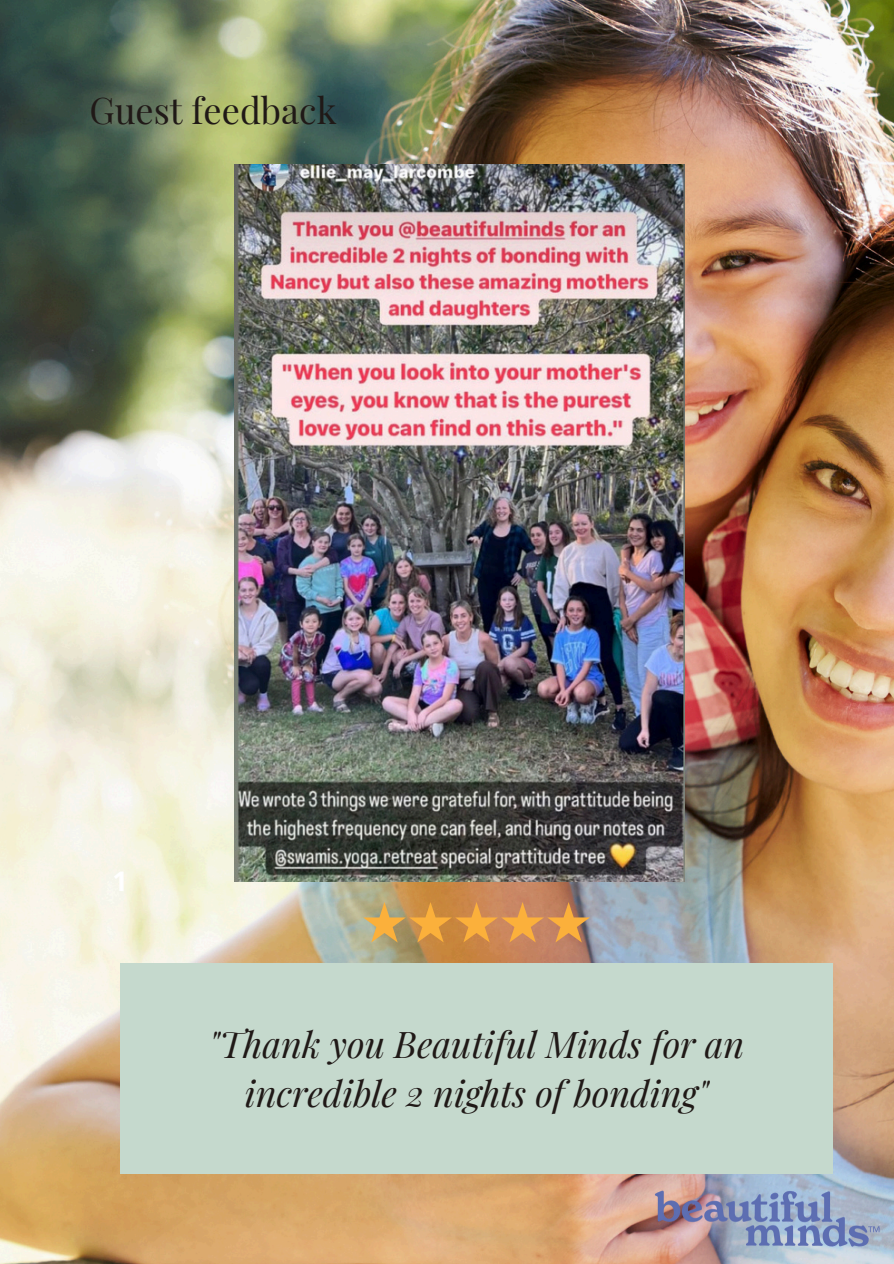
<style>
.page{position:relative;width:894px;height:1264px;background:#fff}
.page>*{position:absolute;margin:0;border:0;box-sizing:border-box;transform-origin:0 0}
.t1{font:italic 36px/49.5px "Playfair Display";color:#201917;text-align:center}
.t2{font:36px "Playfair Display";color:#201917}
.t3{font:700 27px "Open Sans";color:#fff}
</style>
<div class="page">
<img style="left:0;top:0;width:893px;height:1263px">
<div style="left:120px;top:963px;width:712px;height:210px;background:#c5d9cd"></div>
<svg style="left:363px;top:902px;width:227px;height:40px;background:#cf9653"></svg>
<img style="left:235px;top:164px;width:449px;height:717px">
<img style="left:645px;top:1181px;width:239px;height:71px">
<p class="t2" style="left:89px;top:85px;width:248px">Guest feedback</p>
<p class="t3" style="left:112px;top:862px;width:17px">1</p>
<p class="t1" style="left:209px;top:1017px;width:537px">"Thank you Beautiful Minds for an incredible 2 nights of bonding"</p>
</div>
